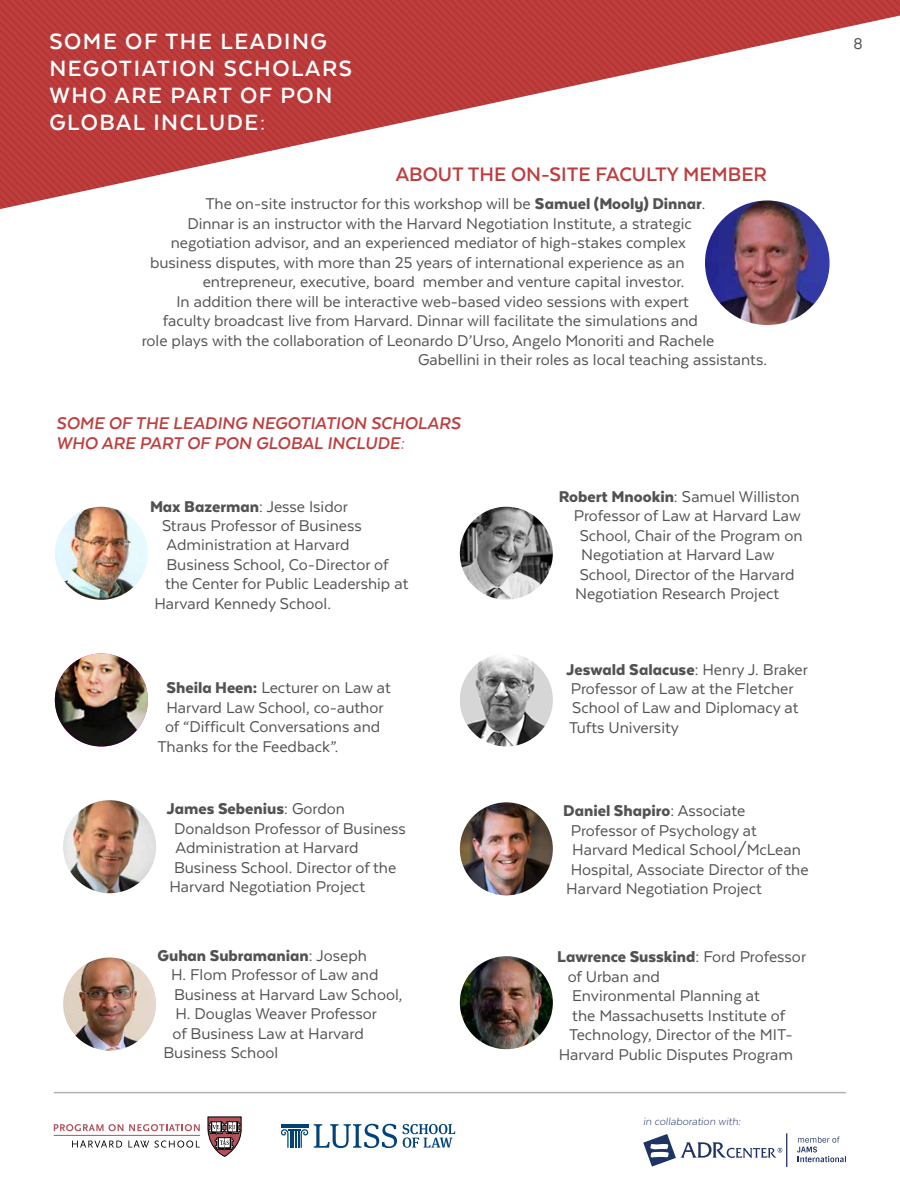
<style>
.page{position:relative;width:900px;height:1200px;background:#fff}
.page>*{position:absolute;margin:0;border:0;box-sizing:border-box;transform-origin:0 0}
.t1{font:700 25.5px/27px "Texta Alt";letter-spacing:.06em;color:#fff}
.t2{font:700 22.5px "Texta Alt";color:#be3e3e}
.t3{font:italic 700 19.5px/19.5px "Texta Alt";color:#be3e3e}
.t4{font:18px/19.5px "Texta";color:#525252}
.t5{font:900 18px "Texta Alt";color:#525252}
.t6{font:italic 300 12.15px "Texta Alt";color:#1e3367}
.s1{font-family:"Texta Alt";font-weight:900}
.s2{font-family:"Texta";font-weight:400}
</style>
<div class="page">
<svg style="left:314px;top:1124px;width:83px;height:24px"></svg>
<svg style="left:281px;top:1124px;width:27px;height:24px"></svg>
<svg style="left:403px;top:1124px;width:52px;height:24px"></svg>
<hr style="left:54px;top:1135px;width:146px;height:1px;background:#b3525a">
<svg style="left:54px;top:1124px;width:69px;height:7px"></svg>
<svg style="left:129px;top:1124px;width:71px;height:7px"></svg>
<svg style="left:72px;top:1140px;width:50px;height:8px"></svg>
<svg style="left:128px;top:1140px;width:72px;height:8px"></svg>
<svg style="left:208px;top:1117px;width:33px;height:40px"></svg>
<hr style="left:786px;top:1133px;width:1px;height:34px;background:#1f3464">
<svg style="left:797px;top:1137px;width:49px;height:25px"></svg>
<svg style="left:643px;top:1134px;width:139px;height:33px"></svg>
<div style="left:677px;top:1159px;width:104px;height:11px;background:#fff"></div>
<hr style="left:54px;top:1092px;width:792px;height:1px;background:#b3b2b2">
<img style="left:0;top:0;width:900px;height:209px">
<img style="left:55px;top:507px;width:93px;height:93px;border-radius:47px">
<img style="left:460px;top:507px;width:93px;height:93px">
<img style="left:705px;top:200px;width:125px;height:125px">
<img style="left:55px;top:653px;width:93px;height:93px;border-radius:47px">
<img style="left:460px;top:653px;width:93px;height:93px;border-radius:47px">
<img style="left:63px;top:800px;width:93px;height:93px;border-radius:47px">
<img style="left:460px;top:802px;width:93px;height:93px;border-radius:47px">
<img style="left:63px;top:958px;width:93px;height:93px;border-radius:47px">
<img style="left:460px;top:956px;width:93px;height:93px;border-radius:47px">
<h1 class="t1" style="left:49px;top:28px;width:279px">SOME OF THE LEADING</h1>
<p class="t4" style="left:854px;top:34px;width:11px">8</p>
<h1 class="t1" style="left:49px;top:55px;width:304px">NEGOTIATION SCHOLARS<br>WHO ARE PART OF PON<br>GLOBAL INCLUDE:</h1>
<p class="t2" style="left:396px;top:162px;width:373px">ABOUT THE ON-SITE FACULTY MEMBER</p>
<p class="t4" style="left:205px;top:194px;width:502px">The on-site instructor for this workshop will be <span class="s1">Samuel (Mooly) Dinnar</span>.</p>
<p class="t4" style="left:187px;top:213px;width:506px">Dinnar is an instructor with the Harvard Negotiation Institute, a strategic</p>
<p class="t4" style="left:171px;top:233px;width:517px">negotiation advisor, and an experienced mediator of high-stakes complex</p>
<p class="t4" style="left:150px;top:252px;width:536px">business disputes, with more than 25 years of international experience as an</p>
<p class="t4" style="left:203px;top:272px;width:483px">entrepreneur, executive, board member and venture capital investor.</p>
<p class="t4" style="left:176px;top:291px;width:514px">In addition there will be interactive web-based video sessions with expert</p>
<p class="t4" style="left:163px;top:311px;width:537px">faculty broadcast live from Harvard. Dinnar will facilitate the simulations and</p>
<p class="t4" style="left:142px;top:330px;width:574px">role plays with the collaboration of Leonardo D’Urso, Angelo Monoriti and Rachele</p>
<p class="t4" style="left:418px;top:350px;width:350px">Gabellini in their roles as local teaching assistants.</p>
<p class="t3" style="left:56px;top:413px;width:406px">SOME OF THE LEADING NEGOTIATION SCHOLARS<br>WHO ARE PART OF PON GLOBAL INCLUDE:</p>
<p class="t4" style="left:150px;top:496px;width:199px"><span class="s1">Max Bazerman</span>: Jesse Isidor</p>
<p class="t4" style="left:162px;top:516px;width:201px">Straus Professor of Business</p>
<p class="t4" style="left:167px;top:535px;width:185px">Administration at Harvard</p>
<p class="t4" style="left:167px;top:555px;width:224px">Business School, Co-Director of</p>
<p class="t4" style="left:165px;top:574px;width:245px">the Center for Public Leadership at</p>
<p class="t4" style="left:155px;top:594px;width:178px">Harvard Kennedy School.</p>
<p class="t4" style="left:167px;top:678px;width:226px"><span class="s1">Sheila Heen:</span> Lecturer on Law at</p>
<p class="t4" style="left:167px;top:698px;width:219px">Harvard Law School, co-author</p>
<p class="t4" style="left:165px;top:717px;width:217px">of “Difficult Conversations and</p>
<p class="t4" style="left:158px;top:737px;width:182px">Thanks for the Feedback”.</p>
<p class="t5" style="left:167px;top:799px;width:180px">James Sebenius<span class="s2">: Gordon</span></p>
<p class="t4" style="left:174px;top:818px;width:233px">Donaldson Professor of Business</p>
<p class="t4" style="left:176px;top:838px;width:185px">Administration at Harvard</p>
<p class="t4" style="left:174px;top:857px;width:224px">Business School. Director of the</p>
<p class="t4" style="left:170px;top:877px;width:197px">Harvard Negotiation Project</p>
<p class="t5" style="left:158px;top:946px;width:211px">Guhan Subramanian<span class="s2">: Joseph</span></p>
<p class="t4" style="left:171px;top:965px;width:209px">H. Flom Professor of Law and</p>
<p class="t4" style="left:174px;top:984px;width:230px">Business at Harvard Law School,</p>
<p class="t4" style="left:176px;top:1004px;width:203px">H. Douglas Weaver Professor</p>
<p class="t4" style="left:173px;top:1023px;width:193px">of Business Law at Harvard</p>
<p class="t4" style="left:164px;top:1043px;width:116px">Business School</p>
<p class="t4" style="left:559px;top:486px;width:243px"><span class="s1">Robert Mnookin</span>: Samuel Williston</p>
<p class="t4" style="left:574px;top:506px;width:229px">Professor of Law at Harvard Law</p>
<p class="t4" style="left:580px;top:525px;width:225px">School, Chair of the Program on</p>
<p class="t4" style="left:581px;top:545px;width:195px">Negotiation at Harvard Law</p>
<p class="t4" style="left:580px;top:564px;width:216px">School, Director of the Harvard</p>
<p class="t4" style="left:575px;top:584px;width:206px">Negotiation Research Project</p>
<p class="t5" style="left:566px;top:660px;width:243px">Jeswald Salacuse<span class="s2">: Henry J. Braker</span></p>
<p class="t4" style="left:569px;top:679px;width:231px">Professor of Law at the Fletcher<br>School of Law and Diplomacy at<br>Tufts University</p>
<p class="t5" style="left:563px;top:801px;width:184px">Daniel Shapiro<span class="s2">: Associate</span></p>
<p class="t4" style="left:571px;top:820px;width:188px">Professor of Psychology at</p>
<p class="t4" style="left:572px;top:840px;width:230px">Harvard Medical School/McLean</p>
<p class="t4" style="left:571px;top:859px;width:239px">Hospital, Associate Director of the</p>
<p class="t4" style="left:566px;top:879px;width:197px">Harvard Negotiation Project</p>
<p class="t5" style="left:557px;top:947px;width:250px">Lawrence Susskind<span class="s2">: Ford Professor</span></p>
<p class="t4" style="left:568px;top:966px;width:94px">of Urban and</p>
<p class="t4" style="left:572px;top:986px;width:189px">Environmental Planning at</p>
<p class="t4" style="left:572px;top:1005px;width:215px">the Massachusetts Institute of</p>
<p class="t4" style="left:569px;top:1025px;width:225px">Technology, Director of the MIT-</p>
<p class="t4" style="left:559px;top:1044px;width:236px">Harvard Public Disputes Program</p>
<p class="t6" style="left:643px;top:1115px;width:99px">in collaboration with:</p>
</div>
